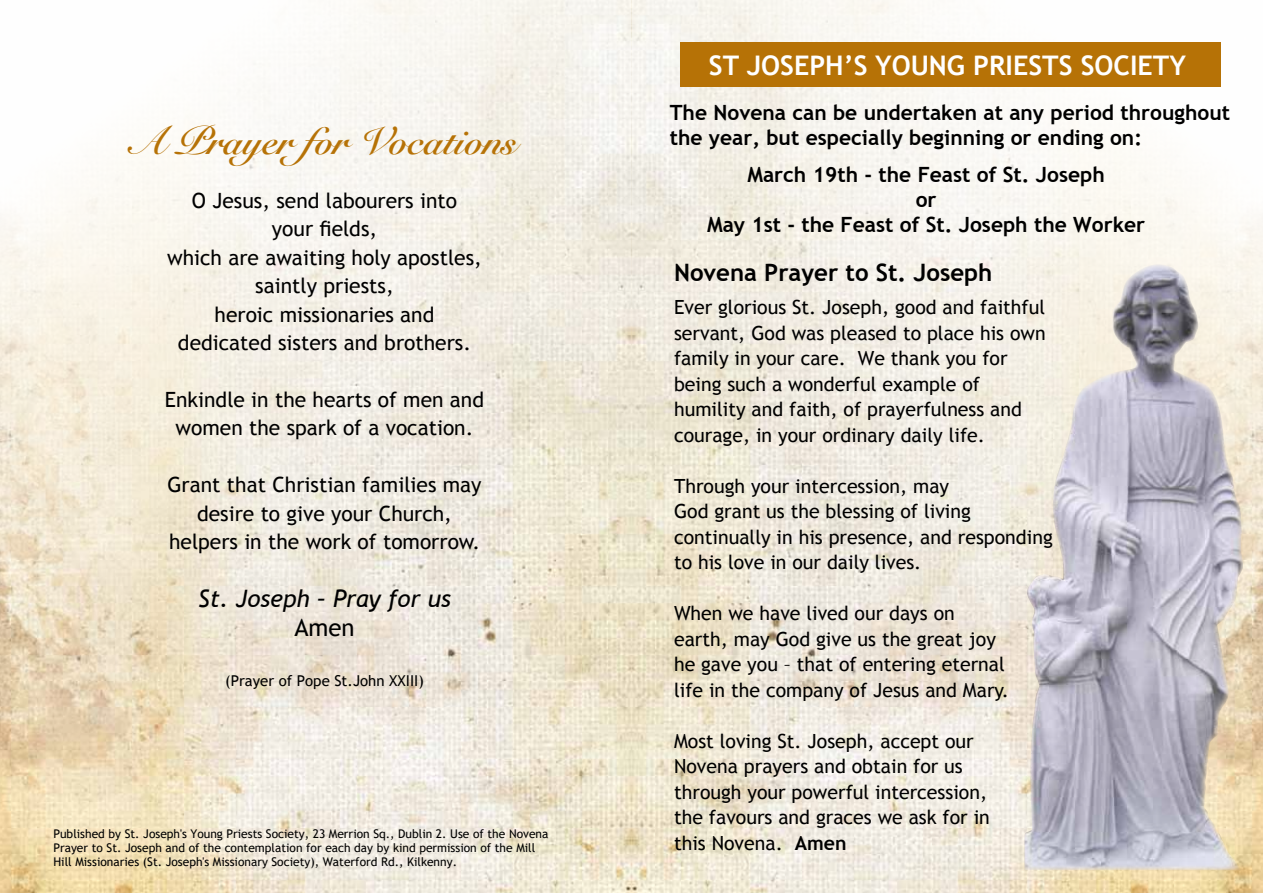
<style>
.page{position:relative;width:1263px;height:893px;background:#fff}
.page>*{position:absolute;margin:0;border:0;box-sizing:border-box;transform-origin:0 0}
.t1{font:39px "Snell Roundhand Bold Script";color:#b67206}
.t2{font:700 27px "Trebuchet MS";color:#fff}
.t3{font:700 24px "Trebuchet MS";color:#000}
.t4{font:italic 24px "Trebuchet MS";color:#000}
.t5{font:24px "Trebuchet MS";color:#000}
.t6{font:21px/28.5px "Trebuchet MS";color:#000;text-align:center}
.t7{font:700 21px/25.2px "Trebuchet MS";color:#000}
.t8{font:19.5px/25.5px "Trebuchet MS";color:#000}
.t9{font:15px "Trebuchet MS";color:#000}
.t10{font:12px/14.4px "Trebuchet MS";color:#000}
.s1{font-weight:700}
</style>
<div class="page">
<img style="left:0;top:0;width:1263px;height:893px">
<img style="left:1024px;top:264px;width:219px;height:606px">
<div style="left:680px;top:43px;width:540px;height:44px;background:#b67206"></div>
<h1 class="t1" style="left:132px;top:117px;width:386px">A Prayer for Vocations</h1>
<p class="t6" style="left:167px;top:186px;width:316px">O Jesus, send labourers into<br>your fields,<br>which are awaiting holy apostles, saintly priests,<br>heroic missionaries and dedicated sisters and brothers.</p>
<p class="t6" style="left:165px;top:386px;width:321px">Enkindle in the hearts of men and women the spark of a vocation.</p>
<p class="t6" style="left:167px;top:471px;width:316px">Grant that Christian families may desire to give your Church, helpers in the work of tomorrow.</p>
<p class="t4" style="left:198px;top:584px;width:254px">St. Joseph – Pray for us</p>
<p class="t5" style="left:294px;top:613px;width:62px">Amen</p>
<p class="t9" style="left:225px;top:671px;width:200px">(Prayer of Pope St.John XXIII)</p>
<p class="t10" style="left:53px;top:826px;width:496px">Published by St. Joseph's Young Priests Society, 23 Merrion Sq., Dublin 2. Use of the Novena<br>Prayer to St. Joseph and of the contemplation for each day by kind permission of the Mill<br>Hill Missionaries (St. Joseph's Missionary Society), Waterford Rd., Kilkenny.</p>
<h2 class="t2" style="left:709px;top:48px;width:478px">ST JOSEPH’S YOUNG PRIESTS SOCIETY</h2>
<p class="t7" style="left:670px;top:100px;width:562px">The Novena can be undertaken at any period throughout the year, but especially beginning or ending on:</p>
<p class="t7" style="left:707px;top:162px;width:440px;text-align:center">March 19th - the Feast of St. Joseph<br>or<br>May 1st - the Feast of St. Joseph the Worker</p>
<p class="t3" style="left:674px;top:258px;width:320px">Novena Prayer to St. Joseph</p>
<p class="t8" style="left:674px;top:295px;width:373px">Ever glorious St. Joseph, good and faithful servant, God was pleased to place his own family in your care. We thank you for being such a wonderful example of humility and faith, of prayerfulness and courage, in your ordinary daily life.</p>
<p class="t8" style="left:674px;top:473px;width:380px">Through your intercession, may<br>God grant us the blessing of living continually in his presence, and responding to his love in our daily lives.</p>
<p class="t8" style="left:674px;top:601px;width:337px">When we have lived our days on earth, may God give us the great joy he gave you – that of entering eternal life in the company of Jesus and Mary.</p>
<p class="t8" style="left:674px;top:728px;width:317px">Most loving St. Joseph, accept our<br>Novena prayers and obtain for us through your powerful intercession, the favours and graces we ask for in this Novena. <span class="s1">Amen</span></p>
</div>
